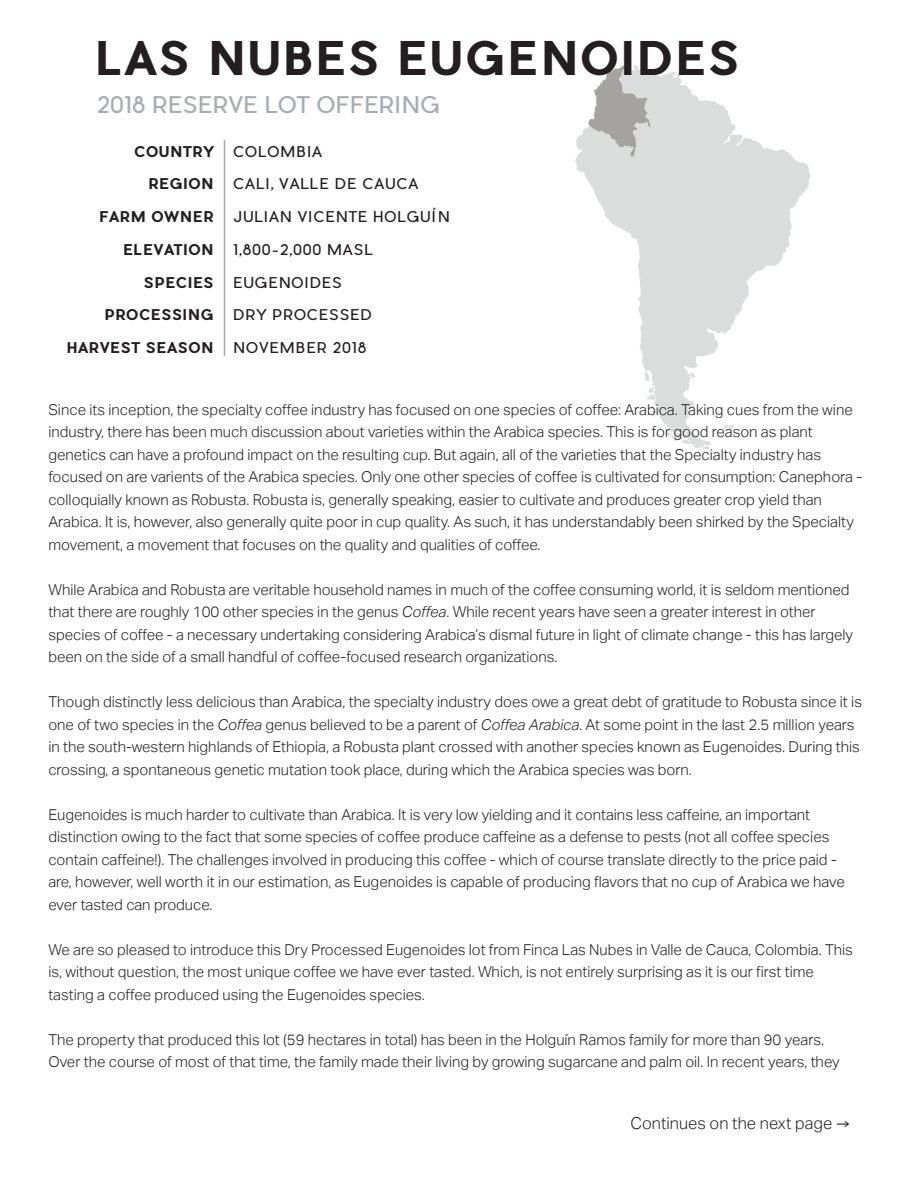
<style>
.page{position:relative;width:918px;height:1188px;background:#fff}
.page>*{position:absolute;margin:0;border:0;box-sizing:border-box;transform-origin:0 0}
.t1{font:700 45.45px "Pier Sans";letter-spacing:.05em;color:#231f20}
.t2{font:22.5px "Pier Sans";color:#a7acb4}
.t3{font:300 16.5px "Aktiv Grotesk";color:#231f20}
.t4{font:300 15px/22.5px "Aktiv Grotesk";color:#231f20}
.t5{font:14.55px "Pier Sans";letter-spacing:.05em;color:#231f20}
.t6{font:700 14.55px "Pier Sans";letter-spacing:.05em;color:#231f20}
.s1{font-style:italic}
</style>
<div class="page">
<img style="left:576px;top:72px;width:233px;height:376px">
<img style="left:589px;top:63px;width:62px;height:94px">
<hr style="left:224px;top:140px;width:1px;height:216px;background:#a8a9ad">
<h1 class="t1" style="left:96px;top:29px;width:645px">LAS NUBES EUGENOIDES</h1>
<h2 class="t2" style="left:96px;top:91px;width:345px">2018 RESERVE LOT OFFERING</h2>
<p class="t6" style="left:134px;top:142px;width:81px">COUNTRY</p>
<p class="t6" style="left:149px;top:175px;width:67px">REGION</p>
<p class="t6" style="left:99px;top:207px;width:116px">FARM OWNER</p>
<p class="t6" style="left:123px;top:240px;width:92px">ELEVATION</p>
<p class="t6" style="left:144px;top:273px;width:71px">SPECIES</p>
<p class="t6" style="left:105px;top:306px;width:111px">PROCESSING</p>
<p class="t6" style="left:67px;top:338px;width:148px">HARVEST SEASON</p>
<p class="t5" style="left:233px;top:142px;width:91px">COLOMBIA</p>
<p class="t5" style="left:233px;top:175px;width:187px">CALI, VALLE DE CAUCA</p>
<p class="t5" style="left:233px;top:208px;width:218px">JULIAN VICENTE HOLGUÍN</p>
<p class="t5" style="left:233px;top:240px;width:141px">1,800-2,000 MASL</p>
<p class="t5" style="left:233px;top:273px;width:110px">EUGENOIDES</p>
<p class="t5" style="left:233px;top:306px;width:140px">DRY PROCESSED</p>
<p class="t5" style="left:233px;top:339px;width:135px">NOVEMBER 2018</p>
<p class="t4" style="left:48px;top:399px;width:815px">Since its inception, the specialty coffee industry has focused on one species of coffee: Arabica. Taking cues from the wine industry, there has been much discussion about varieties within the Arabica species. This is for good reason as plant genetics can have a profound impact on the resulting cup. But again, all of the varieties that the Specialty industry has focused on are varients of the Arabica species. Only one other species of coffee is cultivated for consumption: Canephora - colloquially known as Robusta. Robusta is, generally speaking, easier to cultivate and produces greater crop yield than Arabica. It is, however, also generally quite poor in cup quality. As such, it has understandably been shirked by the Specialty movement, a movement that focuses on the quality and qualities of coffee.</p>
<p class="t4" style="left:48px;top:579px;width:806px">While Arabica and Robusta are veritable household names in much of the coffee consuming world, it is seldom mentioned that there are roughly 100 other species in the genus <span class="s1">Coffea</span>. While recent years have seen a greater interest in other species of coffee - a necessary undertaking considering Arabica’s dismal future in light of climate change - this has largely been on the side of a small handful of coffee-focused research organizations.</p>
<p class="t4" style="left:48px;top:691px;width:815px">Though distinctly less delicious than Arabica, the specialty industry does owe a great debt of gratitude to Robusta since it is one of two species in the <span class="s1">Coffea</span> genus believed to be a parent of <span class="s1">Coffea Arabica</span>. At some point in the last 2.5 million years in the south-western highlands of Ethiopia, a Robusta plant crossed with another species known as Eugenoides. During this crossing, a spontaneous genetic mutation took place, during which the Arabica species was born.</p>
<p class="t4" style="left:48px;top:804px;width:798px">Eugenoides is much harder to cultivate than Arabica. It is very low yielding and it contains less caffeine, an important distinction owing to the fact that some species of coffee produce caffeine as a defense to pests (not all coffee species contain caffeine!). The challenges involved in producing this coffee - which of course translate directly to the price paid - are, however, well worth it in our estimation, as Eugenoides is capable of producing flavors that no cup of Arabica we have ever tasted can produce.</p>
<p class="t4" style="left:48px;top:939px;width:806px">We are so pleased to introduce this Dry Processed Eugenoides lot from Finca Las Nubes in Valle de Cauca, Colombia. This is, without question, the most unique coffee we have ever tasted. Which, is not entirely surprising as it is our first time tasting a coffee produced using the Eugenoides species.</p>
<p class="t4" style="left:48px;top:1029px;width:793px">The property that produced this lot (59 hectares in total) has been in the Holguín Ramos family for more than 90 years.<br>Over the course of most of that time, the family made their living by growing sugarcane and palm oil. In recent years, they</p>
<p class="t3" style="left:631px;top:1114px;width:221px">Continues on the next page →</p>
</div>
